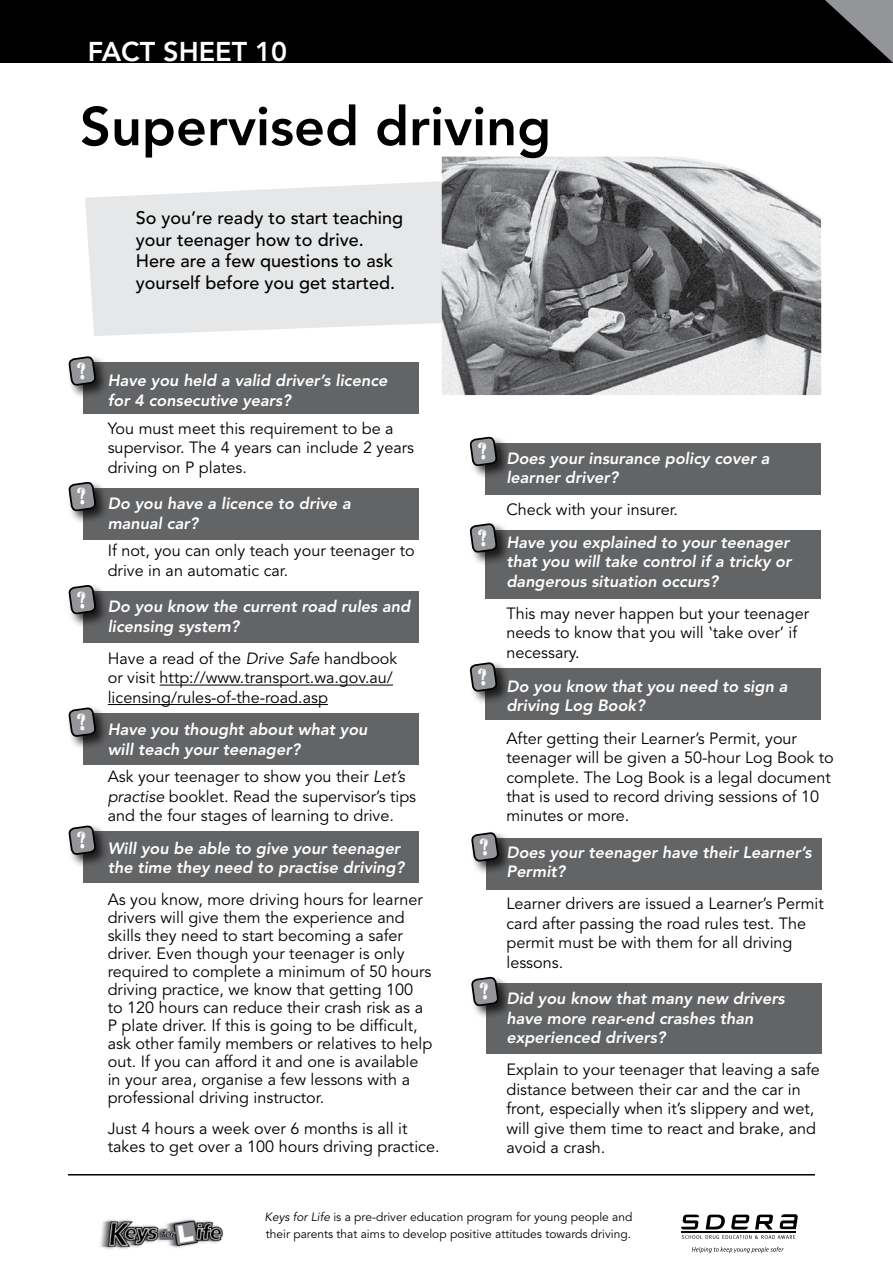
<style>
.page{position:relative;width:893px;height:1263px;background:#fff}
.page>*{position:absolute;margin:0;border:0;box-sizing:border-box;transform-origin:0 0}
.t1{font:800 54px "Avenir";color:#000}
.t2{font:800 27px "Avenir";color:#fff}
.t3{font:500 18px/21.6px "Avenir";color:#000}
.t4{font:16.2px/19.5px "Avenir";color:#000}
.t5{font:italic 800 16.2px/19.5px "Avenir";color:#fff}
.t6{font:12px/16.5px "Avenir";color:#000}
.s1{font-style:italic}
.s2{color:#000}
</style>
<div class="page">
<img style="left:100px;top:1219px;width:124px;height:30px">
<svg style="left:692px;top:1247px;width:92px;height:6px"></svg>
<svg style="left:780px;top:1214px;width:18px;height:15px"></svg>
<svg style="left:681px;top:1214px;width:18px;height:15px"></svg>
<svg style="left:706px;top:1214px;width:19px;height:15px"></svg>
<hr style="left:681px;top:1231px;width:115px;height:2px;background:#000">
<svg style="left:755px;top:1214px;width:18px;height:15px"></svg>
<svg style="left:682px;top:1235px;width:113px;height:4px"></svg>
<svg style="left:731px;top:1214px;width:18px;height:15px"></svg>
<div style="left:0;top:0;width:893px;height:63px;background:#000"></div>
<svg style="left:825px;top:0;width:68px;height:63px"></svg>
<div style="left:83px;top:363px;width:336px;height:51px;background:#636466"></div>
<div style="left:83px;top:488px;width:336px;height:51px;background:#636466"></div>
<div style="left:83px;top:591px;width:336px;height:51px;background:#636466"></div>
<div style="left:83px;top:714px;width:336px;height:51px;background:#636466"></div>
<div style="left:83px;top:832px;width:336px;height:51px;background:#636466"></div>
<svg style="left:85px;top:173px;width:357px;height:163px;fill:#e6e7e8"></svg>
<img style="left:442px;top:157px;width:379px;height:238px">
<hr style="left:160px;top:685px;width:233px;height:1px;background:#000">
<hr style="left:108px;top:704px;width:220px;height:1px;background:#000">
<div style="left:67px;top:354px;width:43px;height:46px;background:#000;opacity:.75"></div>
<div style="left:67px;top:480px;width:43px;height:45px;background:#000;opacity:.75"></div>
<div style="left:67px;top:583px;width:43px;height:45px;background:#000;opacity:.75"></div>
<div style="left:67px;top:705px;width:43px;height:46px;background:#000;opacity:.75"></div>
<div style="left:67px;top:823px;width:43px;height:46px;background:#000;opacity:.75"></div>
<hr style="left:68px;top:1174px;width:747px;height:1px;background:#000">
<div style="left:485px;top:443px;width:336px;height:51px;background:#636466"></div>
<div style="left:485px;top:530px;width:336px;height:68px;background:#636466"></div>
<div style="left:485px;top:669px;width:336px;height:51px;background:#636466"></div>
<div style="left:486px;top:839px;width:336px;height:51px;background:#636466"></div>
<div style="left:486px;top:983px;width:336px;height:70px;background:#636466"></div>
<div style="left:468px;top:435px;width:43px;height:45px;background:#000;opacity:.75"></div>
<div style="left:468px;top:521px;width:43px;height:46px;background:#000;opacity:.75"></div>
<div style="left:468px;top:660px;width:43px;height:46px;background:#000;opacity:.75"></div>
<div style="left:469px;top:830px;width:44px;height:45px;background:#000;opacity:.75"></div>
<div style="left:469px;top:975px;width:44px;height:45px;background:#000;opacity:.75"></div>
<svg style="left:69px;top:357px;width:27px;height:43px"></svg>
<svg style="left:69px;top:482px;width:27px;height:43px"></svg>
<svg style="left:69px;top:585px;width:27px;height:43px"></svg>
<svg style="left:69px;top:708px;width:27px;height:43px"></svg>
<svg style="left:69px;top:826px;width:27px;height:43px"></svg>
<svg style="left:470px;top:437px;width:27px;height:43px"></svg>
<svg style="left:470px;top:524px;width:27px;height:43px"></svg>
<svg style="left:470px;top:663px;width:27px;height:43px"></svg>
<svg style="left:472px;top:832px;width:26px;height:43px"></svg>
<svg style="left:472px;top:977px;width:26px;height:43px"></svg>
<h2 class="t2" style="left:88px;top:36px;width:201px">FACT sheet 10</h2>
<h1 class="t1" style="left:80px;top:95px;width:473px">Supervised driving</h1>
<p class="t3" style="left:136px;top:207px;width:269px">So you’re ready to start teaching your teenager how to drive.<br>Here are a few questions to ask yourself before you get started.</p>
<p class="t5" style="left:108px;top:371px;width:281px;text-indent:-30px">• Have you held a valid driver’s licence for 4 consecutive years?</p>
<p class="t4" style="left:108px;top:419px;width:308px">You must meet this requirement to be a supervisor. The 4 years can include 2 years driving on P plates.</p>
<p class="t5" style="left:108px;top:494px;width:244px;text-indent:-30px">• Do you have a licence to drive a manual car?</p>
<p class="t4" style="left:108px;top:542px;width:309px">If not, you can only teach your teenager to drive in an automatic car.</p>
<p class="t5" style="left:108px;top:597px;width:304px;text-indent:-30px">• Do you know the current road rules and licensing system?</p>
<p class="t4" style="left:108px;top:649px;width:291px">Have a read of the <span class="s1">Drive Safe</span> handbook or visit http://www.transport.wa.gov.au/ licensing/rules-of-the-road.asp</p>
<p class="t5" style="left:108px;top:720px;width:261px;text-indent:-30px">• Have you thought about what you will teach your teenager?</p>
<p class="t4" style="left:108px;top:768px;width:310px">Ask your teenager to show you their <span class="s1">Let’s practise</span> booklet. Read the supervisor’s tips and the four stages of learning to drive.</p>
<p class="t5" style="left:78px;top:838px;width:328px;text-align:right">• Will you be able to give your teenager the time they need to practise driving?</p>
<p class="t4" style="left:108px;top:891px;width:326px;line-height:18px">As you know, more driving hours for learner drivers will give them the experience and skills they need to start becoming a safer driver. Even though your teenager is only required to complete a minimum of 50 hours driving practice, we know that getting 100<br>to 120 hours can reduce their crash risk as a P plate driver. If this is going to be difficult, ask other family members or relatives to help out. If you can afford it and one is available in your area, organise a few lessons with a professional driving instructor.</p>
<p class="t4" style="left:108px;top:1120px;width:333px;line-height:18px">Just 4 hours a week over 6 months is all it takes to get over a 100 hours driving practice.</p>
<p class="t5" style="left:506px;top:448px;width:265px;text-indent:-30px">• Does your insurance policy cover a learner driver?</p>
<p class="t4" style="left:506px;top:501px;width:173px">Check with your insurer.</p>
<p class="t5" style="left:506px;top:532px;width:287px;text-indent:-30px">• Have you explained to your teenager that you will take control if a tricky or dangerous situation occurs?</p>
<p class="t4" style="left:506px;top:604px;width:304px">This may never happen but your teenager needs to know that you will take over’ if necessary.</p>
<p class="t5" style="left:506px;top:676px;width:282px;text-indent:-30px">• Do you know that you need to sign a driving Log Book?</p>
<p class="t4" style="left:506px;top:729px;width:329px">After getting their Learner’s Permit, your teenager will be given a 50-hour Log Book to complete. The Log Book is a legal document that is used to record driving sessions of 10 minutes or more.</p>
<p class="t5" style="left:506px;top:842px;width:307px;text-indent:-30px"><span class="s2">•</span> Does your teenager have their Learner’s<br>Permit?</p>
<p class="t4" style="left:506px;top:894px;width:319px">Learner drivers are issued a Learner’s Permit card after passing the road rules test. The permit must be with them for all driving lessons.</p>
<p class="t5" style="left:506px;top:989px;width:280px;text-indent:-30px"><span class="s2">•</span> Did you know that many new drivers have more rear-end crashes than experienced drivers?</p>
<p class="t4" style="left:506px;top:1060px;width:315px">Explain to your teenager that leaving a safe distance between their car and the car in front, especially when it’s slippery and wet, will give them time to react and brake, and avoid a crash.</p>
<p class="t6" style="left:264px;top:1209px;width:369px"><span class="s1">Keys for Life</span> is a pre-driver education program for young people and their parents that aims to develop positive attitudes towards driving.</p>
</div>
